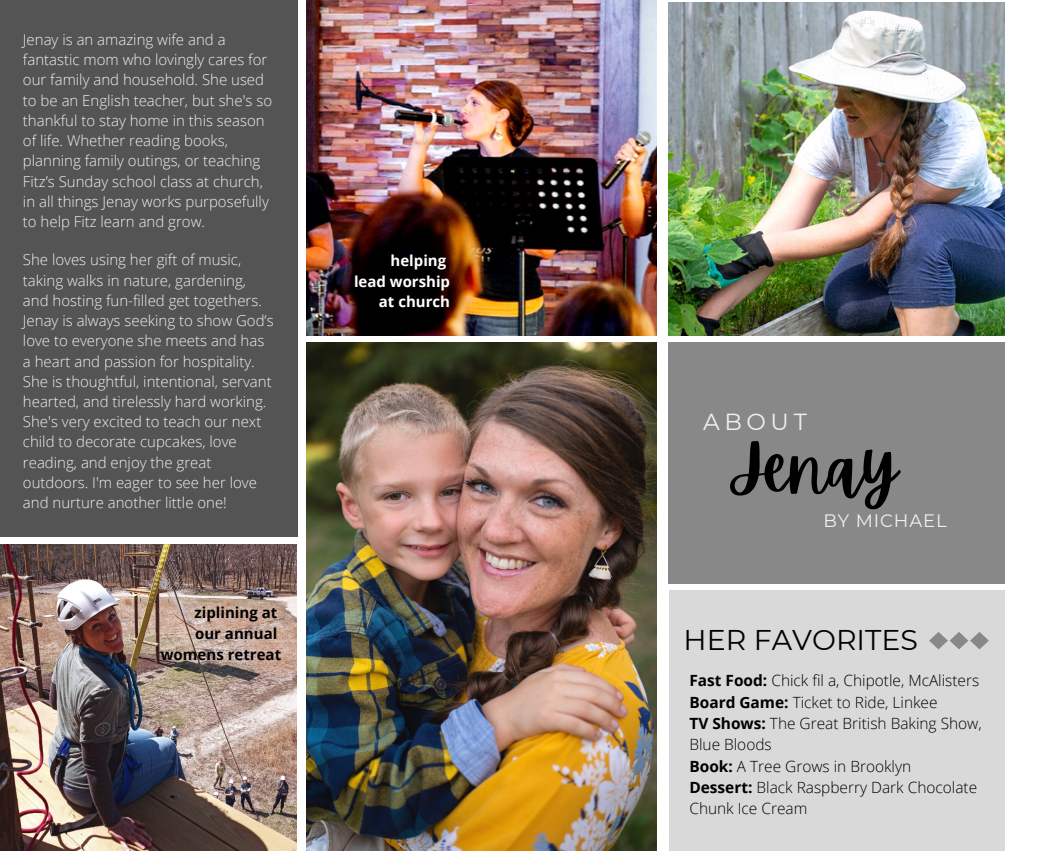
<style>
.page{position:relative;width:1062px;height:851px;background:#fff}
.page>*{position:absolute;margin:0;border:0;box-sizing:border-box;transform-origin:0 0}
.t1{font:68.85px "Apricots";color:#000}
.t2{font:28.5px "Montserrat";color:#000}
.t3{font:23.25px "Montserrat";letter-spacing:.2em;color:#f0f1ee}
.t4{font:18px "Montserrat";letter-spacing:.05em;color:#f0f1ee}
.t5{font:300 15.45px/21.3px "Open Sans";color:#000}
.t6{font:300 15px/20.2px "Open Sans";color:#f0f1ee}
.t7{font:700 15px "Open Sans";color:#000}
.t8{font:700 15px "Open Sans";color:#fff}
.s1{font-weight:700}
</style>
<div class="page">
<img style="left:669px;top:2px;width:336px;height:333px">
<img style="left:0;top:544px;width:296px;height:306px">
<div style="left:669px;top:357px;width:336px;height:226px;background:#888"></div>
<div style="left:669px;top:342px;width:336px;height:226px;background:#888"></div>
<div style="left:0;top:0;width:297px;height:536px;background:#545454"></div>
<div style="left:669px;top:590px;width:336px;height:260px;background:#d9d9d9"></div>
<img style="left:307px;top:0;width:349px;height:335px">
<svg style="left:929px;top:632px;width:60px;height:17px"></svg>
<img style="left:307px;top:342px;width:349px;height:508px">
<p class="t6" style="left:23px;top:29px;width:251px">Jenay is an amazing wife and a fantastic mom who lovingly cares for our family and household. She used to be an English teacher, but she's so thankful to stay home in this season of life. Whether reading books, planning family outings, or teaching Fitz’s Sunday school class at church, in all things Jenay works purposefully to help Fitz learn and grow.</p>
<p class="t6" style="left:23px;top:249px;width:225px">She loves using her gift of music, taking walks in nature, gardening,</p>
<p class="t6" style="left:23px;top:290px;width:252px">and hosting fun-filled get togethers.<br>Jenay is always seeking to show God’s love to everyone she meets and has</p>
<p class="t6" style="left:23px;top:350px;width:250px">a heart and passion for hospitality.<br>She is thoughtful, intentional, servant hearted, and tirelessly hard working.<br>She's very excited to teach our next child to decorate cupcakes, love reading, and enjoy the great outdoors. I'm eager to see her love and nurture another little one!</p>
<p class="t7" style="left:194px;top:602px;width:84px">ziplining at</p>
<p class="t7" style="left:195px;top:622px;width:84px">our annual</p>
<p class="t7" style="left:161px;top:643px;width:122px">womens retreat</p>
<p class="t8" style="left:391px;top:250px;width:57px">helping</p>
<p class="t8" style="left:354px;top:270px;width:98px">lead worship</p>
<p class="t8" style="left:379px;top:291px;width:73px">at church</p>
<p class="t3" style="left:703px;top:407px;width:105px">ABOUT</p>
<p class="t1" style="left:727px;top:428px;width:172px">Jenay</p>
<p class="t4" style="left:823px;top:509px;width:125px">BY MICHAEL</p>
<p class="t2" style="left:684px;top:622px;width:236px">HER FAVORITES</p>
<p class="t5" style="left:689px;top:669px;width:291px"><span class="s1">Fast Food:</span> Chick fil a, Chipotle, McAlisters</p>
<p class="t5" style="left:689px;top:690px;width:250px"><span class="s1">Board Game:</span> Ticket to Ride, Linkee</p>
<p class="t5" style="left:689px;top:712px;width:294px"><span class="s1">TV Shows:</span> The Great British Baking Show,<br>Blue Bloods</p>
<p class="t5" style="left:689px;top:755px;width:223px"><span class="s1">Book:</span> A Tree Grows in Brooklyn</p>
<p class="t5" style="left:689px;top:776px;width:289px"><span class="s1">Dessert:</span> Black Raspberry Dark Chocolate<br>Chunk Ice Cream</p>
</div>
